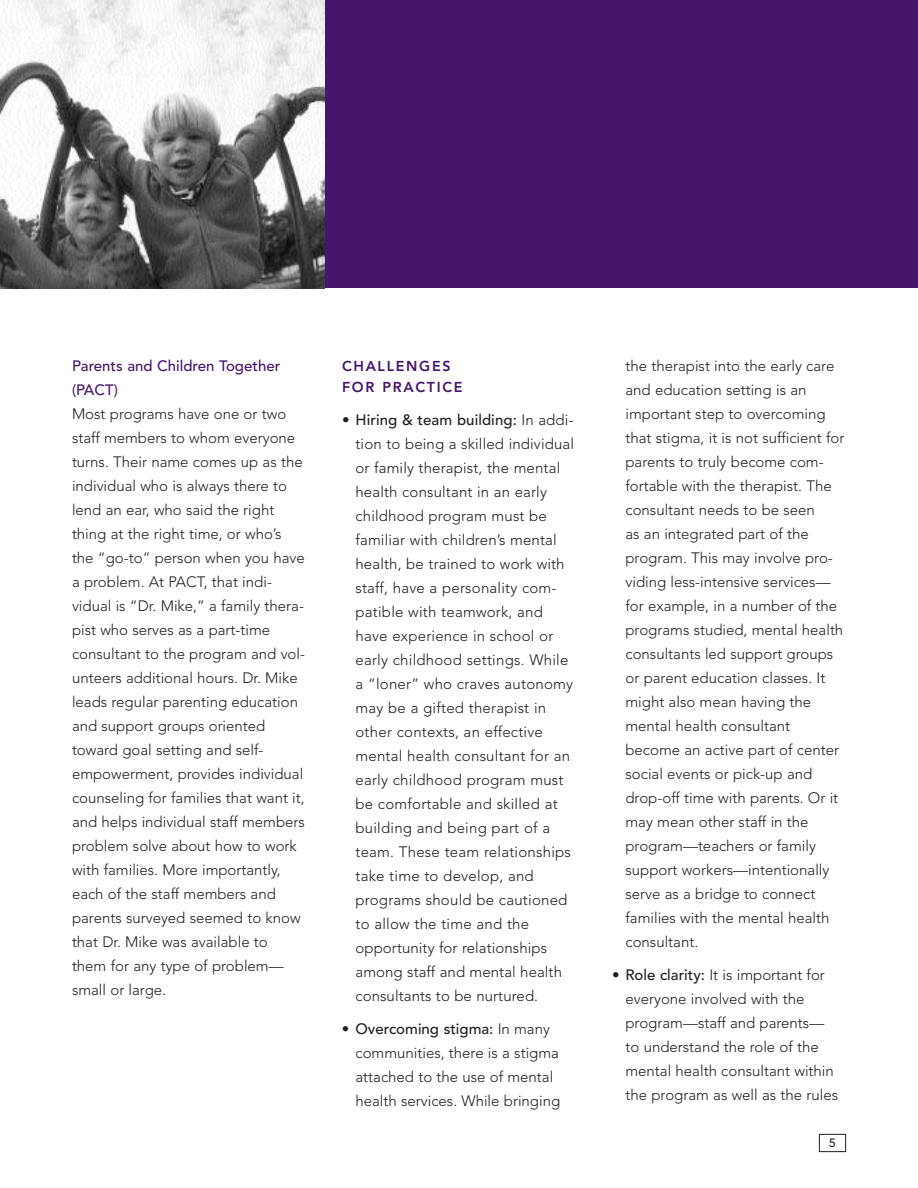
<style>
.page{position:relative;width:918px;height:1188px;background:#fff}
.page>*{position:absolute;margin:0;border:0;box-sizing:border-box;transform-origin:0 0}
.t1{font:300 15px/24px "Avenir";color:#231f1f}
.t2{font:500 15px/24px "Avenir";color:#45166a}
.t3{font:800 14.25px/21px "Avenir";letter-spacing:.12em;color:#45166a}
.t4{font:500 12px "Avenir";color:#231f1f}
.s1{font-weight:500}
</style>
<div class="page">
<div style="left:819px;top:1134px;width:27px;height:18px;border:1px solid #231f1f"></div>
<div style="left:324px;top:1px;width:594px;height:287px;background:#45166a"></div>
<img style="left:0;top:1px;width:324px;height:287px">
<p class="t2" style="left:72px;top:356px;width:210px">Parents and Children Together (PACT)</p>
<p class="t1" style="left:72px;top:403px;width:235px">Most programs have one or two staff members to whom everyone turns. Their name comes up as the individual who is always there to lend an ear, who said the right thing at the right time, or who’s the “go-to” person when you have a problem. At PACT, that indi&shy;vidual is “Dr. Mike,” a family thera&shy;pist who serves as a part-time consultant to the program and vol&shy;unteers additional hours. Dr. Mike leads regular parenting education and support groups oriented toward goal setting and self&shy;empowerment, provides individual counseling for families that want it, and helps individual staff members problem solve about how to work with families. More importantly, each of the staff members and parents surveyed seemed to know that Dr. Mike was available to them for any type of problem— small or large.</p>
<p class="t3" style="left:342px;top:357px;width:122px">CHALLENGES<br>FOR PRACTICE</p>
<p class="t1" style="left:355px;top:409px;width:220px;text-indent:-13px"><span class="s1">• Hiring &amp; team building:</span> In addi&shy;tion to being a skilled individual or family therapist, the mental health consultant in an early childhood program must be familiar with children’s mental health, be trained to work with staff, have a personality com&shy;patible with teamwork, and have experience in school or early childhood settings. While a “loner” who craves autonomy may be a gifted therapist in other contexts, an effective mental health consultant for an early childhood program must be comfortable and skilled at building and being part of a team. These team relationships take time to develop, and programs should be cautioned to allow the time and the opportunity for relationships among staff and mental health consultants to be nurtured.</p>
<p class="t1" style="left:355px;top:1018px;width:206px;text-indent:-13px">• <span class="s1">Overcoming stigma:</span> In many communities, there is a stigma attached to the use of mental health services. While bringing</p>
<p class="t1" style="left:626px;top:355px;width:220px">the therapist into the early care and education setting is an important step to overcoming that stigma, it is not sufficient for parents to truly become com&shy;fortable with the therapist. The consultant needs to be seen<br>as an integrated part of the program. This may involve pro&shy;viding less-intensive services— for example, in a number of the programs studied, mental health consultants led support groups or parent education classes. It might also mean having the mental health consultant become an active part of center social events or pick-up and drop-off time with parents. Or it may mean other staff in the program—teachers or family support workers—intentionally serve as a bridge to connect families with the mental health consultant.</p>
<p class="t1" style="left:625px;top:964px;width:214px;text-indent:-13px">• <span class="s1">Role clarity:</span> It is important for everyone involved with the program—staff and parents— to understand the role of the mental health consultant within the program as well as the rules</p>
<p class="t4" style="left:829px;top:1138px;width:8px">5</p>
</div>
